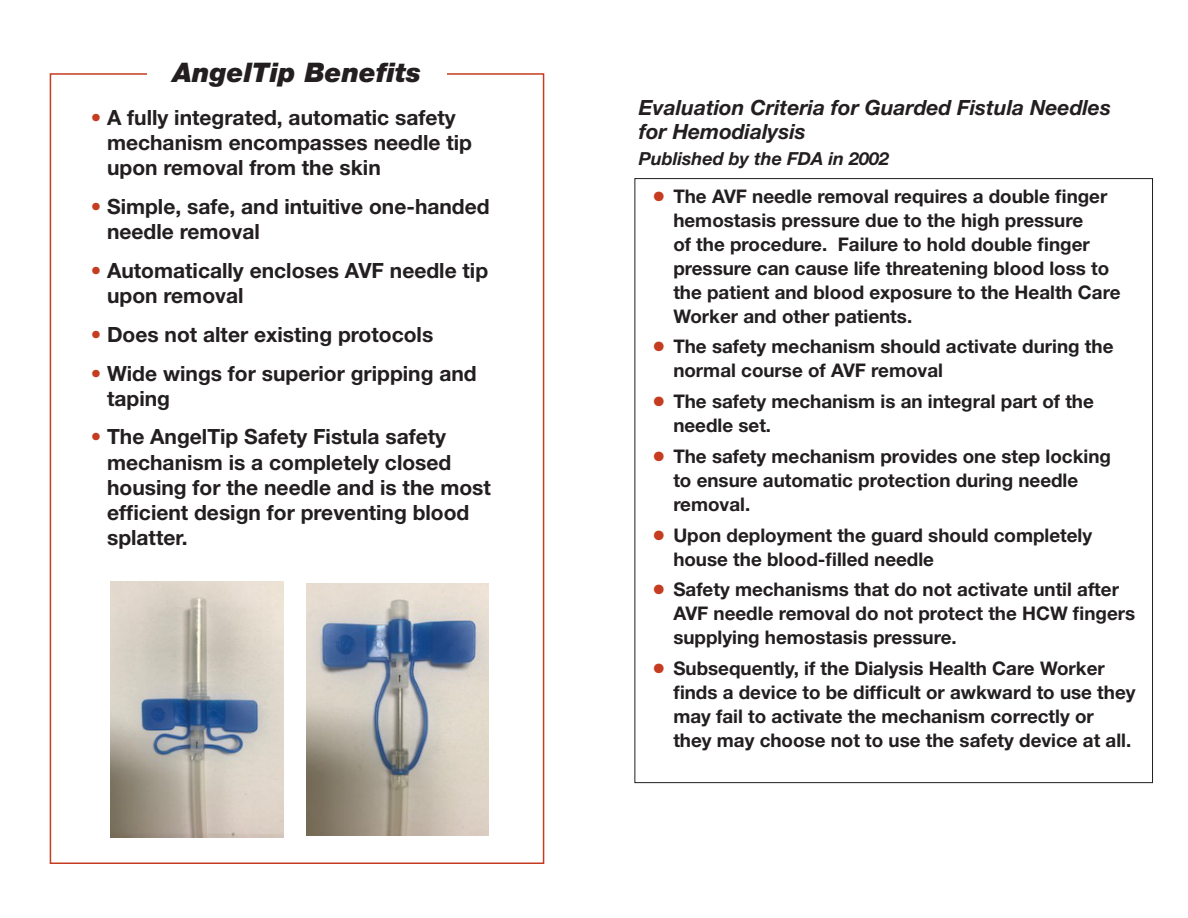
<style>
.page{position:relative;width:1188px;height:918px;background:#fff}
.page>*{position:absolute;margin:0;border:0;box-sizing:border-box;transform-origin:0 0}
.t1{font:italic 900 27px "Helvetica Neue";color:#231f20}
.t2{font:700 21px/25.2px "Helvetica Neue";color:#231f20}
.t3{font:italic 700 21px/24px "Helvetica Neue";color:#231f20}
.t4{font:700 18.75px/24px "Helvetica Neue";color:#231f20}
.t5{font:italic 700 18px "Helvetica Neue";color:#231f20}
.s1{color:#c53c20}
.s2{font-size:27px;color:#c53c20}
</style>
<div class="page">
<img style="left:111px;top:581px;width:173px;height:256px">
<img style="left:307px;top:583px;width:181px;height:253px">
<h1 class="t1" style="left:173px;top:56px;width:250px">AngelTip Benefits</h1>
<p class="t2" style="left:107px;top:104px;width:367px;text-indent:-16px"><span class="s1">•</span> A fully integrated, automatic safety mechanism encompasses needle tip upon removal from the skin</p>
<p class="t2" style="left:107px;top:194px;width:384px;text-indent:-16px"><span class="s1">•</span> Simple, safe, and intuitive one-handed needle removal</p>
<p class="t2" style="left:107px;top:257px;width:383px;text-indent:-16px"><span class="s1">•</span> Automatically encloses AVF needle tip upon removal</p>
<p class="t2" style="left:91px;top:321px;width:344px"><span class="s1">•</span> Does not alter existing protocols</p>
<p class="t2" style="left:107px;top:360px;width:371px;text-indent:-16px"><span class="s1">•</span> Wide wings for superior gripping and taping</p>
<p class="t2" style="left:107px;top:424px;width:385px;text-indent:-16px"><span class="s1">•</span> The AngelTip Safety Fistula safety mechanism is a completely closed housing for the needle and is the most efficient design for preventing blood splatter.</p>
<p class="t3" style="left:639px;top:95px;width:474px">Evaluation Criteria for Guarded Fistula Needles for Hemodialysis</p>
<p class="t5" style="left:639px;top:148px;width:252px">Published by the FDA in 2002</p>
<p class="t4" style="left:673px;top:184px;width:449px;text-indent:-21px"><span class="s2">•</span> The AVF needle removal requires a double finger hemostasis pressure due to the high pressure<br>of the procedure. Failure to hold double finger pressure can cause life threatening blood loss to the patient and blood exposure to the Health Care Worker and other patients.</p>
<p class="t4" style="left:673px;top:334px;width:442px;text-indent:-21px"><span class="s2">•</span> The safety mechanism should activate during the normal course of AVF removal</p>
<p class="t4" style="left:673px;top:389px;width:422px;text-indent:-21px"><span class="s2">•</span> The safety mechanism is an integral part of the needle set.</p>
<p class="t4" style="left:673px;top:444px;width:439px;text-indent:-21px"><span class="s2">•</span> The safety mechanism provides one step locking to ensure automatic protection during needle removal.</p>
<p class="t4" style="left:673px;top:523px;width:420px;text-indent:-21px"><span class="s2">•</span> Upon deployment the guard should completely house the blood-filled needle</p>
<p class="t4" style="left:673px;top:577px;width:463px;text-indent:-21px"><span class="s2">•</span> Safety mechanisms that do not activate until after<br>AVF needle removal do not protect the HCW fingers supplying hemostasis pressure.</p>
<p class="t4" style="left:673px;top:656px;width:464px;text-indent:-21px"><span class="s2">•</span> Subsequently, if the Dialysis Health Care Worker finds a device to be difficult or awkward to use they may fail to activate the mechanism correctly or they may choose not to use the safety device at all.</p>
</div>
